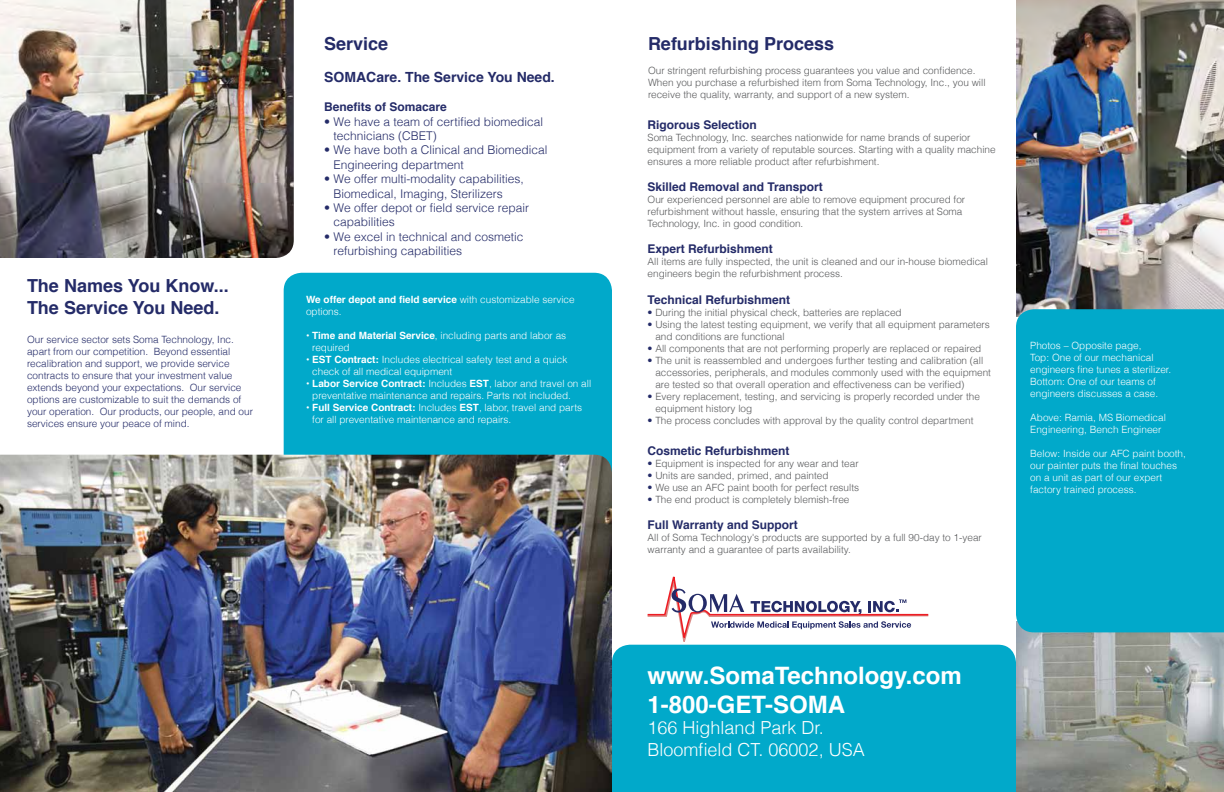
<style>
.page{position:relative;width:1224px;height:792px;background:#fff}
.page>*{position:absolute;margin:0;border:0;box-sizing:border-box;transform-origin:0 0}
.t1{font:700 24px/28.8px "Helvetica";color:#fff}
.t2{font:700 18px/21.6px "Helvetica";color:#242b68}
.t3{font:300 18px/21.6px "Helvetica";color:#fff}
.t4{font:700 14px "Helvetica";color:#242b68}
.t5{font:300 12px/14.4px "Helvetica";color:#242b68}
.t6{font:700 12px "Helvetica";color:#242b68}
.t7{font:300 10px/12px "Helvetica";color:#58595b}
.t8{font:300 10px/12px "Helvetica";color:#fff}
.t9{font:300 10px/12px "Helvetica";color:#242b68}
.s1{font-weight:700}
.s2{color:#242b68}
</style>
<div class="page">
<div style="left:284px;top:273px;width:328px;height:281px;background:#01a9ca;border-radius:18px"></div>
<img style="left:1017px;top:632px;width:207px;height:160px">
<img style="left:1016px;top:0;width:208px;height:309px">
<div style="left:1016px;top:309px;width:208px;height:323px;background:#01a9ca"></div>
<div style="left:612px;top:645px;width:404px;height:147px;background:#01a9ca"></div>
<svg style="left:648px;top:577px;width:280px;height:65px"></svg>
<img style="left:0;top:0;width:294px;height:258px">
<img style="left:0;top:455px;width:612px;height:337px">
<h2 class="t2" style="left:27px;top:275px;width:203px">The Names You Know...<br>The Service You Need.</h2>
<p class="t9" style="left:27px;top:333px;width:228px">Our service sector sets Soma Technology, Inc. apart from our competition. Beyond essential recalibration and support, we provide service contracts to ensure that your investment value extends beyond your expectations. Our service options are customizable to suit the demands of your operation. Our products, our people, and our services ensure your peace of mind.</p>
<h2 class="t2" style="left:324px;top:33px;width:66px">Service</h2>
<h3 class="t4" style="left:324px;top:66px;width:232px">SOMACare. The Service You Need.</h3>
<p class="t6" style="left:324px;top:97px;width:124px">Benefits of Somacare</p>
<p class="t5" style="left:334px;top:114px;width:211px;text-indent:-9px">• We have a team of certified biomedical technicians (CBET)</p>
<p class="t5" style="left:334px;top:143px;width:215px;text-indent:-9px">• We have both a Clinical and Biomedical<br>Engineering department</p>
<p class="t5" style="left:334px;top:172px;width:192px;text-indent:-9px">• We offer multi-modality capabilities,<br>Biomedical, Imaging, Sterilizers</p>
<p class="t5" style="left:334px;top:200px;width:197px;text-indent:-9px">• We offer depot or field service repair capabilities</p>
<p class="t5" style="left:334px;top:229px;width:191px;text-indent:-9px">• We excel in technical and cosmetic refurbishing capabilities</p>
<p class="t8" style="left:306px;top:293px;width:270px"><span class="s1">We offer depot and field service</span> with customizable service options.</p>
<p class="t8" style="left:312px;top:329px;width:255px;text-indent:-6px"><span class="s1">• Time and Material Service</span>, including parts and labor as required</p>
<p class="t8" style="left:312px;top:353px;width:257px;text-indent:-6px"><span class="s1">• EST Contract:</span> Includes electrical safety test and a quick check of all medical equipment</p>
<p class="t8" style="left:312px;top:377px;width:280px;text-indent:-6px"><span class="s1">• Labor Service Contract:</span> Includes <span class="s1">EST</span>, labor and travel on all preventative maintenance and repairs. Parts not included.</p>
<p class="t8" style="left:312px;top:401px;width:271px;text-indent:-6px"><span class="s1">• Full Service Contract:</span> Includes <span class="s1">EST</span>, labor, travel and parts for all preventative maintenance and repairs.</p>
<h2 class="t2" style="left:648px;top:33px;width:188px">Refurbishing Process</h2>
<p class="t7" style="left:648px;top:64px;width:339px">Our stringent refurbishing process guarantees you value and confidence.<br>When you purchase a refurbished item from Soma Technology, Inc., you will receive the quality, warranty, and support of a new system.</p>
<p class="t6" style="left:648px;top:115px;width:111px">Rigorous Selection</p>
<p class="t7" style="left:648px;top:131px;width:350px">Soma Technology, Inc. searches nationwide for name brands of superior equipment from a variety of reputable sources. Starting with a quality machine ensures a more reliable product after refurbishment.</p>
<p class="t6" style="left:648px;top:177px;width:177px">Skilled Removal and Transport</p>
<p class="t7" style="left:648px;top:193px;width:319px">Our experienced personnel are able to remove equipment procured for refurbishment without hassle, ensuring that the system arrives at Soma<br>Technology, Inc. in good condition.</p>
<p class="t6" style="left:648px;top:240px;width:127px">Expert Refurbishment</p>
<p class="t7" style="left:648px;top:256px;width:342px">All items are fully inspected, the unit is cleaned and our in-house biomedical engineers begin the refurbishment process.</p>
<p class="t6" style="left:648px;top:290px;width:144px">Technical Refurbishment</p>
<p class="t7" style="left:648px;top:306px;width:256px"><span class="s2">•</span> During the initial physical check, batteries are replaced</p>
<p class="t7" style="left:655px;top:318px;width:336px;text-indent:-8px"><span class="s2">•</span> Using the latest testing equipment, we verify that all equipment parameters and conditions are functional</p>
<p class="t7" style="left:648px;top:342px;width:335px"><span class="s2">•</span> All components that are not performing properly are replaced or repaired</p>
<p class="t7" style="left:655px;top:354px;width:337px;text-indent:-8px"><span class="s2">•</span> The unit is reassembled and undergoes further testing and calibration (all accessories, peripherals, and modules commonly used with the equipment are tested so that overall operation and effectiveness can be verified)</p>
<p class="t7" style="left:655px;top:390px;width:326px;text-indent:-8px"><span class="s2">•</span> Every replacement, testing, and servicing is properly recorded under the equipment history log</p>
<p class="t7" style="left:648px;top:414px;width:327px"><span class="s2">•</span> The process concludes with approval by the quality control department</p>
<p class="t6" style="left:648px;top:441px;width:144px">Cosmetic Refurbishment</p>
<p class="t7" style="left:648px;top:457px;width:213px"><span class="s2">•</span> Equipment is inspected for any wear and tear</p>
<p class="t7" style="left:648px;top:469px;width:182px"><span class="s2">•</span> Units are sanded, primed, and painted</p>
<p class="t7" style="left:648px;top:481px;width:213px"><span class="s2">•</span> We use an AFC paint booth for perfect results</p>
<p class="t7" style="left:648px;top:493px;width:203px"><span class="s2">•</span> The end product is completely blemish-free</p>
<p class="t6" style="left:648px;top:516px;width:152px">Full Warranty and Support</p>
<p class="t7" style="left:648px;top:532px;width:336px">All of Soma Technology's products are supported by a full 90-day to 1-year warranty and a guarantee of parts availability.</p>
<p class="t8" style="left:1030px;top:339px;width:142px">Photos – Opposite page,<br>Top: One of our mechanical engineers fine tunes a sterilizer.<br>Bottom: One of our teams of engineers discusses a case.</p>
<p class="t8" style="left:1030px;top:411px;width:137px">Above: Ramia, MS Biomedical<br>Engineering, Bench Engineer</p>
<p class="t8" style="left:1030px;top:447px;width:157px">Below: Inside our AFC paint booth, our painter puts the final touches on a unit as part of our expert factory trained process.</p>
<h1 class="t1" style="left:648px;top:661px;width:316px">www.SomaTechnology.com<br>1-800-GET-SOMA</h1>
<h2 class="t3" style="left:648px;top:717px;width:219px">166 Highland Park Dr.<br>Bloomfield CT. 06002, USA</h2>
</div>
